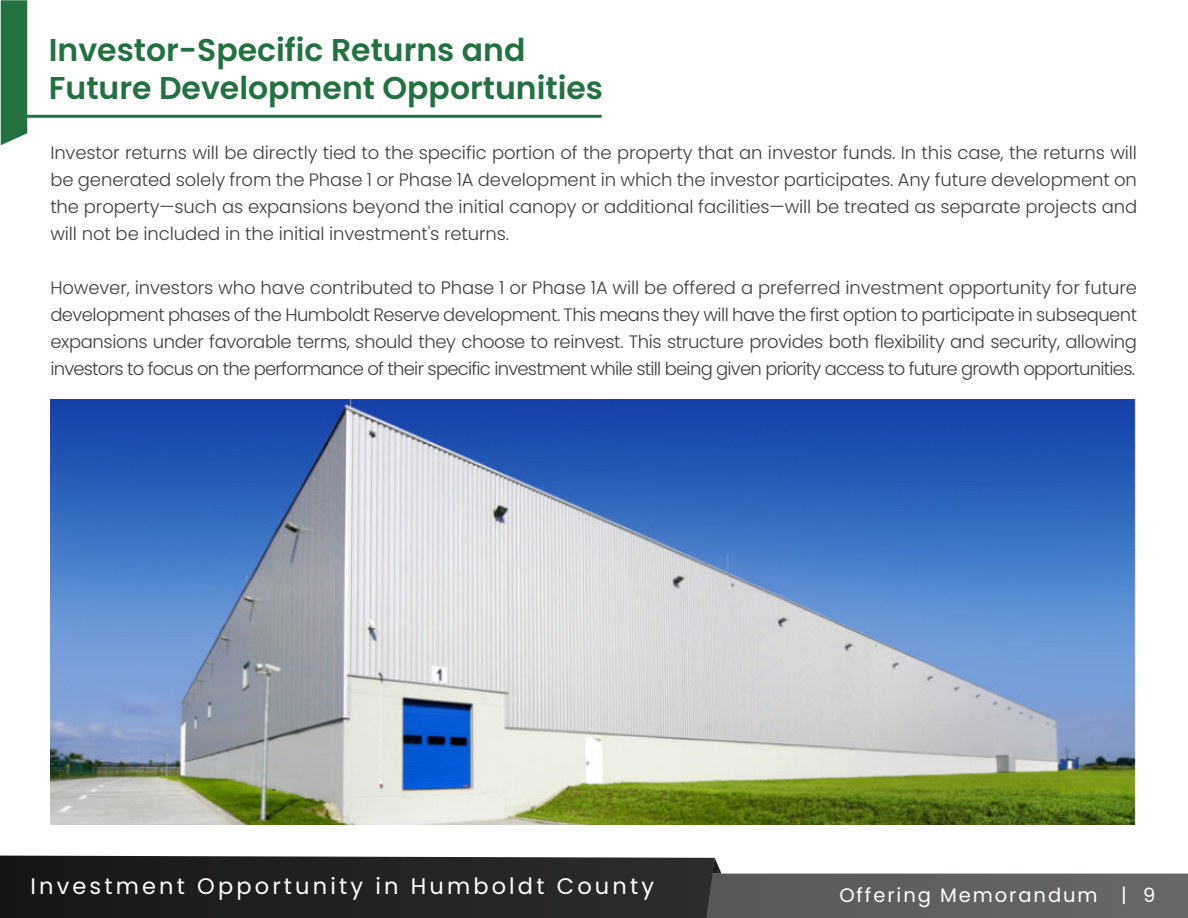
<style>
.page{position:relative;width:1188px;height:918px;background:#fff}
.page>*{position:absolute;margin:0;border:0;box-sizing:border-box;transform-origin:0 0}
.t1{font:600 31.5px/37.8px "Poppins";color:#237141}
.t2{font:22.5px "Poppins";letter-spacing:.14em;color:#fff}
.t3{font:19.5px "Poppins";letter-spacing:.1em;color:#fff}
.t4{font:300 18px/27px "Poppins";letter-spacing:-.025em;color:#3f3f3f;text-align:justify}
</style>
<div class="page">
<div style="left:1px;top:0;width:26px;height:145px;background:#237141"></div>
<hr style="left:20px;top:115px;width:582px;height:3px;background:#237141">
<img style="left:50px;top:400px;width:1086px;height:424px">
<svg style="left:715px;top:858px;width:6px;height:16px"></svg>
<div style="left:682px;top:874px;width:506px;height:44px;background:#606160"></div>
<svg style="left:0;top:856px;width:715px;height:62px;background:#232323"></svg>
<h1 class="t1" style="left:49px;top:31px;width:556px">Investor-Specific Returns and<br>Future Development Opportunities</h1>
<p class="t4" style="left:50px;top:139px;width:1088px">Investor returns will be directly tied to the specific portion of the property that an investor funds. In this case, the returns will be generated solely from the Phase 1 or Phase 1A development in which the investor participates. Any future development on the property—such as expansions beyond the initial canopy or additional facilities—will be treated as separate projects and will not be included in the initial investment's returns.</p>
<p class="t4" style="left:50px;top:274px;width:1088px">However, investors who have contributed to Phase 1 or Phase 1A will be offered a preferred investment opportunity for future development phases of the Humboldt Reserve development. This means they will have the first option to participate in subsequent expansions under favorable terms, should they choose to reinvest. This structure provides both flexibility and security, allowing investors to focus on the performance of their specific investment while still being given priority access to future growth opportunities.</p>
<p class="t2" style="left:31px;top:873px;width:625px">Investment Opportunity in Humboldt County</p>
<p class="t3" style="left:839px;top:884px;width:318px">Offering Memorandum | 9</p>
</div>
